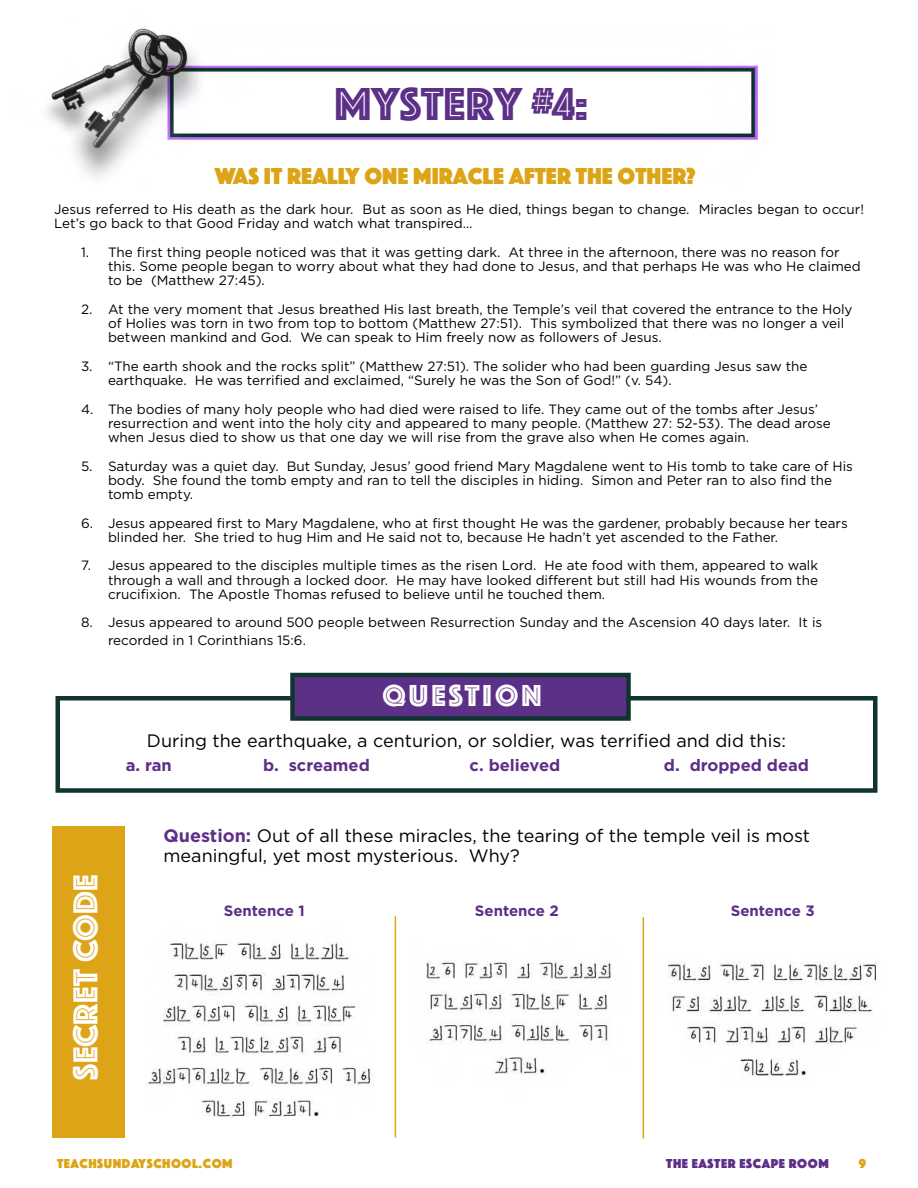
<style>
.page{position:relative;width:918px;height:1188px;background:#fff}
.page>*{position:absolute;margin:0;border:0;box-sizing:border-box;transform-origin:0 0}
.t1{font:48px "Phosphate Inline";color:#5d3088}
.t2{font:36px "Phosphate Inline";letter-spacing:.01em;color:#fff}
.t3{font:31.5px "Phosphate Inline";letter-spacing:.1em;color:#fff}
.t4{font:24px "Phosphate Solid";color:#dca416}
.t5{font:18px/19.5px "Gotham";color:#000}
.t6{font:700 16.5px "Gotham";color:#5d3088}
.t7{font:700 15px "Gotham";color:#5d3088}
.t8{font:13.5px/14.2px "Gotham";color:#000}
.t9{font:13.5px "Phosphate Solid";letter-spacing:.04em;color:#dca416}
.t10{font:13.5px "Phosphate Solid";letter-spacing:.04em;color:#5d3088}
.s1{font-weight:700;color:#5d3088}
</style>
<div class="page">
<img style="left:47px;top:28px;width:712px;height:765px">
<div style="left:56px;top:696px;width:822px;height:97px;border:4px solid #103531"></div>
<div style="left:290px;top:673px;width:341px;height:48px;background:#5d3088;border:4px solid #103531"></div>
<div style="left:52px;top:826px;width:72px;height:312px;background:#dca416"></div>
<hr style="left:395px;top:916px;width:1px;height:222px;background:#dca416">
<img style="left:426px;top:960px;width:185px;height:115px">
<hr style="left:643px;top:917px;width:1px;height:221px;background:#dca416">
<img style="left:668px;top:961px;width:211px;height:115px">
<img style="left:147px;top:941px;width:227px;height:176px">
<h1 class="t1" style="left:335px;top:70px;width:255px">MYSTERY #4:</h1>
<h3 class="t4" style="left:215px;top:159px;width:482px">WAS IT REALLY ONE MIRACLE AFTER THE OTHER?</h3>
<p class="t8" style="left:54px;top:202px;width:812px">Jesus referred to His death as the dark hour. But as soon as He died, things began to change. Miracles began to occur!<br>Let’s go back to that Good Friday and watch what transpired…</p>
<p class="t8" style="left:108px;top:245px;width:754px;text-indent:-27px">1. The fi rst thing people noticed was that it was getting dark. At three in the afternoon, there was no reason for this. Some people began to worry about what they had done to Jesus, and that perhaps He was who He claimed to be (Matthew 27:45).</p>
<p class="t8" style="left:108px;top:302px;width:746px;text-indent:-27px">2. At the very moment that Jesus breathed His last breath, the Temple’s veil that covered the entrance to the Holy of Holies was torn in two from top to bottom (Matthew 27:51). This symbolized that there was no longer a veil between mankind and God. We can speak to Him freely now as followers of Jesus.</p>
<p class="t8" style="left:108px;top:359px;width:701px;text-indent:-27px">3. “The earth shook and the rocks split” (Matthew 27:51). The solider who had been guarding Jesus saw the earthquake. He was terrified and exclaimed, “Surely he was the Son of God!” (v. 54).</p>
<p class="t8" style="left:108px;top:401px;width:724px;text-indent:-27px">4. The bodies of many holy people who had died were raised to life. They came out of the tombs after Jesus’ resurrection and went into the holy city and appeared to many people. (Matthew 27: 52-53). The dead arose when Jesus died to show us that one day we will rise from the grave also when He comes again.</p>
<p class="t8" style="left:108px;top:458px;width:747px;text-indent:-27px">5. Saturday was a quiet day. But Sunday, Jesus’ good friend Mary Magdalene went to His tomb to take care of His body. She found the tomb empty and ran to tell the disciples in hiding. Simon and Peter ran to also fi nd the tomb empty.</p>
<p class="t8" style="left:108px;top:515px;width:741px;text-indent:-27px">6. Jesus appeared fi rst to Mary Magdalene, who at fi rst thought He was the gardener, probably because her tears blinded her. She tried to hug Him and He said not to, because He hadn’t yet ascended to the Father.</p>
<p class="t8" style="left:108px;top:558px;width:712px;text-align:justify;text-indent:-27px">7. Jesus appeared to the disciples multiple times as the risen Lord. He ate food with them, appeared to walk through a wall and through a locked door. He may have looked different but still had His wounds from the crucifixion. The Apostle Thomas refused to believe until he touched them.</p>
<p class="t8" style="left:108px;top:613px;width:716px;line-height:18px;text-indent:-27px">8. Jesus appeared to around 500 people between Resurrection Sunday and the Ascension 40 days later. It is recorded in 1 Corinthians 15:6.</p>
<h3 class="t3" style="left:382px;top:673px;width:161px">QUESTION</h3>
<h3 class="t5" style="left:147px;top:730px;width:641px">During the earthquake, a centurion, or soldier, was terrified and did this:</h3>
<p class="t6" style="left:126px;top:754px;width:47px">a. ran</p>
<p class="t6" style="left:263px;top:754px;width:108px">b. screamed</p>
<p class="t6" style="left:470px;top:754px;width:92px">c. believed</p>
<p class="t6" style="left:664px;top:754px;width:147px">d. dropped dead</p>
<h2 class="t2" style="left:60px;top:1080px;width:207px;rotate:-90deg">SECRET CODE</h2>
<h3 class="t5" style="left:164px;top:826px;width:648px"><span class="s1">Question:</span> Out of all these miracles, the tearing of the temple veil is most meaningful, yet most mysterious. Why?</h3>
<p class="t7" style="left:224px;top:901px;width:83px">Sentence 1</p>
<p class="t7" style="left:475px;top:901px;width:86px">Sentence 2</p>
<p class="t7" style="left:731px;top:901px;width:86px">Sentence 3</p>
<p class="t9" style="left:57px;top:1154px;width:177px">TEACHSUNDAYSCHOOL.COM</p>
<p class="t10" style="left:666px;top:1154px;width:164px">THE EASTER ESCAPE ROOM</p>
<p class="t9" style="left:859px;top:1154px;width:9px">9</p>
</div>
